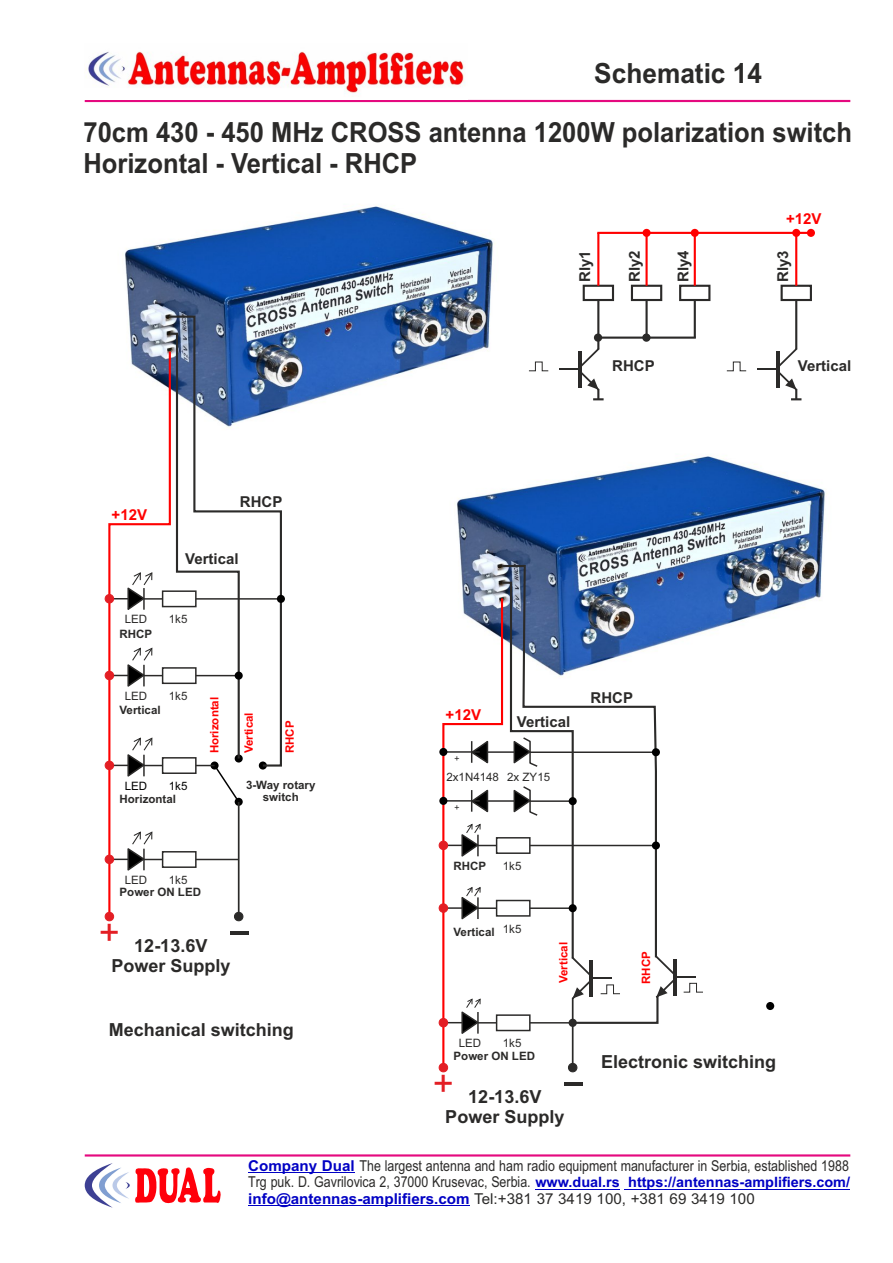
<style>
.page{position:relative;width:893px;height:1263px;background:#fff}
.page>*{position:absolute;margin:0;border:0;box-sizing:border-box;transform-origin:0 0}
.t1{font:36px "Arial";color:#e31e24}
.t2{font:36px "Arial";color:#2b2a29;scale:1.94 1}
.t3{font:700 27.75px/31px "Arial";color:#2b2a29;scale:.92 1}
.t4{font:700 27.75px "Arial";color:#2b2a29;scale:.94 1}
.t5{font:700 18px/20.1px "Arial";color:#2b2a29;text-align:center}
.t6{font:15px/16.8px "Arial Narrow";color:#2b2a29}
.t7{font:15px "Arial";color:#2b2a29}
.t8{font:700 15px "Arial";color:#2b2a29}
.t9{font:700 15px "Arial";color:#f00}
.t10{font:700 11.55px/12.9px "Arial";color:#2b2a29;text-align:center}
.t11{font:11.55px "Arial";color:#2b2a29}
.t12{font:700 11.55px "Arial";color:#f00}
.t13{font:11.55px "Arial";color:#000}
.t14{font:9px "Arial";color:#2b2a29}
.s1{font-family:"Arial";font-weight:700;color:#0000c4}
.s2{font-family:"Arial";font-weight:700;font-size:14.25px;color:#0000c4}
.s3{font-weight:700;color:#0000c4}
</style>
<div class="page">
<img style="left:456px;top:456px;width:371px;height:175px">
<img style="left:125px;top:206px;width:368px;height:203px">
<svg style="left:568px;top:1063px;width:9px;height:9px"></svg>
<svg style="left:439px;top:1063px;width:9px;height:9px"></svg>
<svg style="left:500px;top:564px;width:158px;height:17px"></svg>
<svg style="left:439px;top:1018px;width:9px;height:9px"></svg>
<svg style="left:439px;top:903px;width:9px;height:10px"></svg>
<svg style="left:439px;top:841px;width:9px;height:9px"></svg>
<div style="left:259px;top:761px;width:8px;height:8px;background:#000;border-radius:50%"></div>
<hr style="left:85px;top:100px;width:765px;height:2px;background:#e5097f">
<img style="left:85px;top:51px;width:380px;height:43px">
<hr style="left:85px;top:1154px;width:765px;height:2px;background:#e5097f">
<svg style="left:84px;top:1163px;width:137px;height:45px"></svg>
<hr style="left:248px;top:1172px;width:107px;height:1px;background:#0000c4">
<hr style="left:535px;top:1189px;width:85px;height:1px;background:#0000c4">
<hr style="left:628px;top:1189px;width:222px;height:1px;background:#0000c4">
<svg style="left:248px;top:1205px;width:43px;height:1px"></svg>
<hr style="left:291px;top:1205px;width:179px;height:1px;background:#0000c4">
<div style="left:234px;top:912px;width:9px;height:9px;background:#323130;border:1px solid #2b2a29;border-radius:50%"></div>
<svg style="left:105px;top:912px;width:9px;height:9px"></svg>
<svg style="left:167px;top:314px;width:116px;height:454px"></svg>
<hr style="left:196px;top:597px;width:85px;height:3px;background:#2b2a29">
<svg style="left:105px;top:855px;width:9px;height:9px"></svg>
<svg style="left:105px;top:761px;width:9px;height:9px"></svg>
<svg style="left:105px;top:671px;width:9px;height:9px"></svg>
<svg style="left:105px;top:594px;width:9px;height:9px"></svg>
<div style="left:277px;top:595px;width:8px;height:8px;background:#000;border-radius:50%"></div>
<hr style="left:578px;top:351px;width:4px;height:36px;background:#2b2a29">
<hr style="left:559px;top:368px;width:20px;height:2px;background:#2b2a29">
<div style="left:583px;top:285px;width:31px;height:16px;border:2px solid #2b2a29"></div>
<hr style="left:597px;top:300px;width:2px;height:49px;background:#2b2a29">
<hr style="left:597px;top:233px;width:2px;height:53px;background:#f00">
<svg style="left:528px;top:361px;width:21px;height:11px"></svg>
<svg style="left:580px;top:348px;width:24px;height:52px"></svg>
<div style="left:631px;top:285px;width:31px;height:16px;border:2px solid #2b2a29"></div>
<hr style="left:645px;top:300px;width:3px;height:38px;background:#2b2a29">
<hr style="left:645px;top:233px;width:3px;height:53px;background:#f00">
<div style="left:642px;top:229px;width:9px;height:8px;background:#f00;border-radius:50%"></div>
<div style="left:679px;top:285px;width:31px;height:16px;border:2px solid #2b2a29"></div>
<hr style="left:694px;top:300px;width:2px;height:38px;background:#2b2a29">
<hr style="left:694px;top:233px;width:2px;height:53px;background:#f00">
<div style="left:691px;top:229px;width:8px;height:8px;background:#f00;border-radius:50%"></div>
<hr style="left:598px;top:337px;width:98px;height:2px;background:#2b2a29">
<div style="left:642px;top:333px;width:8px;height:9px;background:#2b2a29;border-radius:50%"></div>
<div style="left:594px;top:333px;width:8px;height:9px;background:#2b2a29;border-radius:50%"></div>
<hr style="left:776px;top:351px;width:3px;height:36px;background:#2b2a29">
<hr style="left:757px;top:368px;width:20px;height:2px;background:#2b2a29">
<div style="left:781px;top:285px;width:31px;height:16px;border:2px solid #2b2a29"></div>
<hr style="left:795px;top:300px;width:2px;height:49px;background:#2b2a29">
<hr style="left:795px;top:233px;width:2px;height:53px;background:#f00">
<div style="left:792px;top:229px;width:8px;height:8px;background:#f00;border-radius:50%"></div>
<svg style="left:726px;top:361px;width:21px;height:11px"></svg>
<svg style="left:778px;top:348px;width:23px;height:52px"></svg>
<hr style="left:597px;top:232px;width:215px;height:2px;background:#f00">
<div style="left:766px;top:1002px;width:8px;height:8px;background:#000;border-radius:50%"></div>
<svg style="left:441px;top:581px;width:263px;height:489px"></svg>
<hr style="left:530px;top:800px;width:43px;height:2px;background:#2b2a29">
<div style="left:569px;top:797px;width:8px;height:8px;background:#000;border-radius:50%"></div>
<div style="left:652px;top:748px;width:8px;height:8px;background:#000;border-radius:50%"></div>
<div style="left:807px;top:229px;width:8px;height:8px;background:#f00;border-radius:50%"></div>
<svg style="left:107px;top:332px;width:134px;height:587px"></svg>
<h2 class="t4" style="left:594px;top:62px;width:180px">Schematic 14</h2>
<h2 class="t3" style="left:84px;top:120px;width:837px">70cm 430 - 450 MHz CROSS antenna 1200W polarization switch<br>Horizontal - Vertical - RHCP</h2>
<p class="t9" style="left:786px;top:213px;width:37px">+12V</p>
<p class="t8" style="left:579px;top:282px;width:33px;rotate:-90deg">Rly1</p>
<p class="t8" style="left:629px;top:282px;width:33px;rotate:-90deg">Rly2</p>
<p class="t8" style="left:677px;top:282px;width:33px;rotate:-90deg">Rly4</p>
<p class="t8" style="left:777px;top:282px;width:33px;rotate:-90deg">Rly3</p>
<p class="t9" style="left:112px;top:509px;width:37px">+12V</p>
<p class="t8" style="left:240px;top:496px;width:44px">RHCP</p>
<p class="t8" style="left:185px;top:553px;width:55px">Vertical</p>
<p class="t11" style="left:125px;top:615px;width:24px">LED</p>
<p class="t11" style="left:169px;top:615px;width:20px">1k5</p>
<p class="t10" style="left:120px;top:628px;width:34px">RHCP</p>
<p class="t11" style="left:125px;top:691px;width:24px">LED</p>
<p class="t11" style="left:169px;top:691px;width:20px">1k5</p>
<p class="t10" style="left:120px;top:705px;width:43px">Vertical</p>
<p class="t13" style="left:125px;top:781px;width:24px">LED</p>
<p class="t13" style="left:169px;top:781px;width:20px">1k5</p>
<p class="t10" style="left:120px;top:793px;width:58px">Horizontal</p>
<p class="t12" style="left:210px;top:753px;width:58px;rotate:-90deg">Horizontal</p>
<p class="t12" style="left:244px;top:753px;width:43px;rotate:-90deg">Vertical</p>
<p class="t12" style="left:286px;top:753px;width:34px;rotate:-90deg">RHCP</p>
<p class="t10" style="left:246px;top:779px;width:71px">3-Way rotary switch</p>
<p class="t11" style="left:125px;top:875px;width:24px">LED</p>
<p class="t11" style="left:169px;top:875px;width:20px">1k5</p>
<p class="t10" style="left:120px;top:887px;width:83px">Power ON LED</p>
<h1 class="t1" style="left:99px;top:919px;width:23px">+</h1>
<h1 class="t2" style="left:228px;top:916px;width:13px">-</h1>
<p class="t5" style="left:111px;top:937px;width:121px">12-13.6V<br>Power Supply</p>
<p class="t5" style="left:109px;top:1022px;width:187px">Mechanical switching</p>
<p class="t8" style="left:612px;top:360px;width:44px">RHCP</p>
<p class="t8" style="left:798px;top:360px;width:55px">Vertical</p>
<p class="t9" style="left:446px;top:709px;width:37px">+12V</p>
<p class="t14" style="left:454px;top:761px;width:7px;rotate:-90deg">+</p>
<p class="t8" style="left:517px;top:716px;width:55px">Vertical</p>
<p class="t11" style="left:446px;top:772px;width:105px">2x1N4148 2x ZY15</p>
<p class="t14" style="left:454px;top:810px;width:7px;rotate:-90deg">+</p>
<p class="t10" style="left:454px;top:861px;width:34px">RHCP</p>
<p class="t11" style="left:503px;top:861px;width:20px">1k5</p>
<p class="t10" style="left:454px;top:927px;width:43px">Vertical</p>
<p class="t11" style="left:503px;top:924px;width:20px">1k5</p>
<p class="t8" style="left:591px;top:692px;width:44px">RHCP</p>
<p class="t11" style="left:459px;top:1039px;width:24px">LED</p>
<p class="t11" style="left:503px;top:1039px;width:20px">1k5</p>
<p class="t10" style="left:454px;top:1050px;width:83px">Power ON LED</p>
<p class="t12" style="left:559px;top:983px;width:43px;rotate:-90deg">Vertical</p>
<p class="t12" style="left:642px;top:984px;width:34px;rotate:-90deg">RHCP</p>
<p class="t5" style="left:601px;top:1053px;width:177px">Electronic switching</p>
<h1 class="t1" style="left:433px;top:1070px;width:23px">+</h1>
<h1 class="t2" style="left:562px;top:1067px;width:13px">-</h1>
<p class="t5" style="left:445px;top:1088px;width:121px">12-13.6V<br>Power Supply</p>
<p class="t6" style="left:248px;top:1158px;width:603px"><span class="s1">Company Dual</span> The largest antenna and ham radio equipment manufacturer in Serbia, established 1988<br>Trg puk. D. Gavrilovica 2, 37000 Krusevac, Serbia. <span class="s2">www.dual.rs https://antennas-amplifiers.com/</span></p>
<p class="t7" style="left:248px;top:1193px;width:508px"><span class="s3">info@antennas-amplifiers.com</span> Tel:+381 37 3419 100, +381 69 3419 100</p>
</div>
